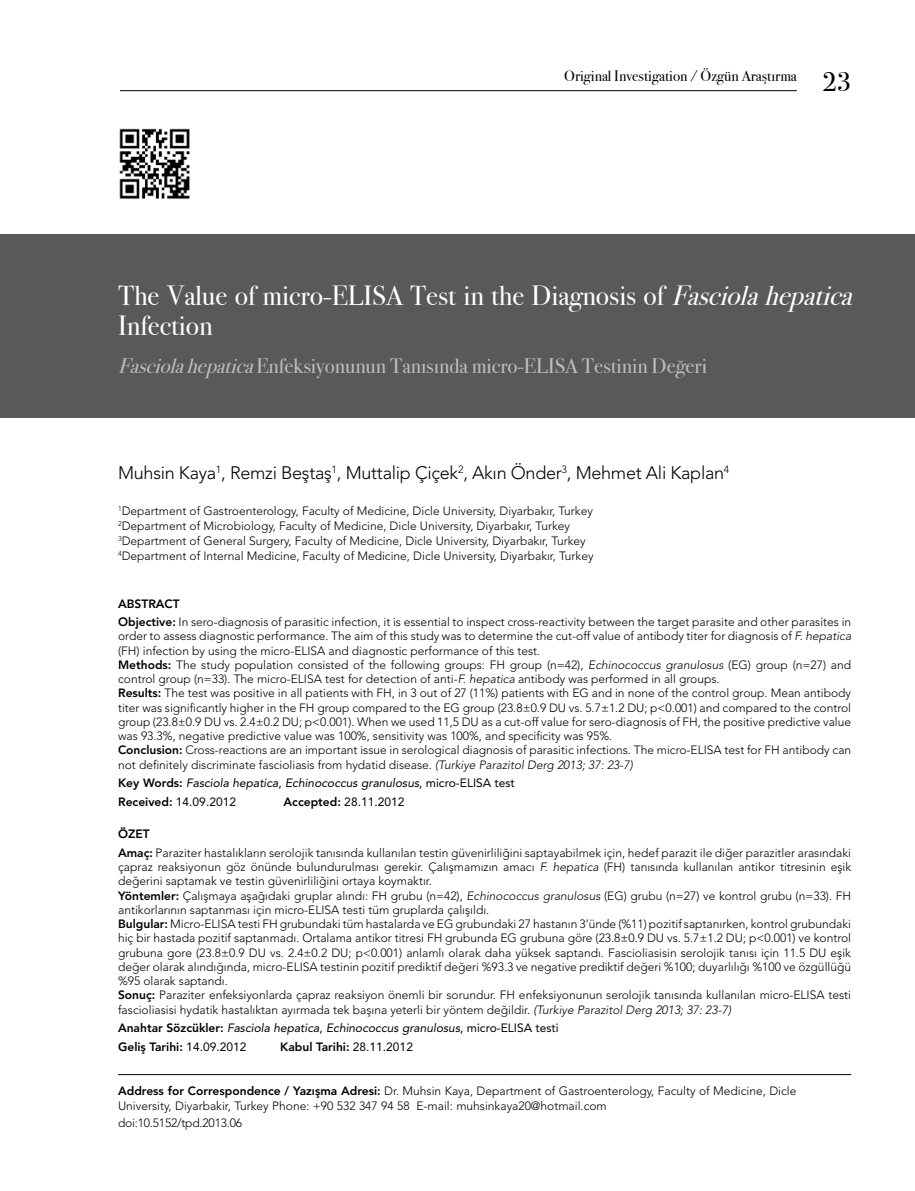
<style>
.page{position:relative;width:915px;height:1191px;background:#fff}
.page>*{position:absolute;margin:0;border:0;box-sizing:border-box;transform-origin:0 0}
.t1{font:27.75px/30px "Bodoni Svty Two ITCTT Book";color:#fff}
.t2{font:27px "Bodoni Svty Two ITCTT Book";color:#000}
.t3{font:21px "Bodoni Svty Two ITCTT Book";color:#bcbec0}
.t4{font:300 18px "Avenir LT Std";letter-spacing:-.015em;color:#000}
.t5{font:15px "Bodoni Svty Two ITCTT Book";color:#000}
.t6{font:300 12px/14.2px "Avenir LT Std";color:#000}
.t7{font:italic 12px/18.5px "Avenir LT Std";color:#000}
.t8{font:800 12px "Avenir LT Std";color:#000}
.t9{font:12px "Avenir LT Std";color:#000}
.s1{font-style:italic}
.s2{font-weight:800}
.s3{font-weight:800;font-style:normal}
.s4{font-style:normal}
.s5{font-weight:400}
</style>
<div class="page">
<img style="left:119px;top:128px;width:71px;height:71px">
<hr style="left:120px;top:90px;width:676px;height:1px;background:#000">
<div style="left:0;top:234px;width:914px;height:184px;background:#58595b"></div>
<hr style="left:118px;top:1074px;width:732px;height:1px;background:#000">
<p class="t5" style="left:564px;top:64px;width:234px">Original Investigation / Özgün Araştırma</p>
<h2 class="t2" style="left:822px;top:59px;width:30px">23</h2>
<h1 class="t1" style="left:118px;top:277px;width:745px">The Value of micro-ELISA Test in the Diagnosis of <span class="s1">Fasciolahepatica<br></span>Infection</h1>
<h3 class="t3" style="left:118px;top:349px;width:590px"><span class="s1">Fasciolahepatica</span>Enfeksiyonunun Tanısında micro-ELISA Testinin Değeri</h3>
<h3 class="t4" style="left:118px;top:461px;width:612px">Muhsin Kaya<sup>1</sup>, Remzi Beştaş<sup>1</sup>, Muttalip Çiçek<sup>2</sup>, Akın Önder<sup>3</sup>, Mehmet Ali Kaplan<sup>4</sup></h3>
<p class="t6" style="left:118px;top:503px;width:477px;line-height:15px"><sup>1</sup>Department of Gastroenterology, Faculty of Medicine, Dicle University, Diyarbakır, Turkey <sup>2</sup>Department of Microbiology, Faculty of Medicine, Dicle University, Diyarbakır, Turkey <sup>3</sup>Department of General Surgery, Faculty of Medicine, Dicle University, Diyarbakır, Turkey <sup>4</sup>Department of Internal Medicine, Faculty of Medicine, Dicle University, Diyarbakır, Turkey</p>
<p class="t6" style="left:118px;top:594px;width:734px;line-height:18.5px"><span class="s2">ABSTRACT<br>Objective:</span> In sero-diagnosis of parasitic infection, it is essential to inspect cross-reactivity between the target parasite and other parasites in</p>
<p class="t6" style="left:118px;top:629px;width:734px">order to assess diagnostic performance. The aim of this study was to determine the cut-off value of antibody titer for diagnosis of <span class="s1">F. hepatica </span>(FH) infection by using the micro-ELISA and diagnostic performance of this test.<br><span class="s2">Methods:</span> The study population consisted of the following groups: FH group (n=42), <span class="s1">Echinococcus granulosus</span> (EG) group (n=27) and control group (n=33). The micro-ELISA test for detection of anti-<span class="s1">F. hepatica</span> antibody was performed in all groups.<br><span class="s2">Results:</span> The test was positive in all patients with FH, in 3 out of 27 (11%) patients with EG and in none of the control group. Mean antibody titer was significantly higher in the FH group compared to the EG group (23.8±0.9 DU vs. 5.7±1.2 DU; p&lt;0.001) and compared to the control group (23.8±0.9 DU vs. 2.4±0.2 DU; p&lt;0.001). When we used 11,5 DU as a cut-off value for sero-diagnosis of FH, the positive predictive value was 93.3%, negative predictive value was 100%, sensitivity was 100%, and specificity was 95%.<br><span class="s2">Conclusion:</span> Cross-reactions are an important issue in serological diagnosis of parasitic infections. The micro-ELISA test for FH antibody can not definitely discriminate fascioliasis from hydatid disease. <span class="s1">(Turkiye Parazitol Derg 2013; 37: 23-7)</span></p>
<p class="t7" style="left:118px;top:774px;width:398px"><span class="s3">Key Words:</span> Fasciola hepatica<span class="s4">,</span> Echinococcus granulosus<span class="s4">, micro-ELISA test<br></span><span class="s3">Received:</span> <span class="s4">14.09.2012</span></p>
<p class="t9" style="left:283px;top:794px;width:122px"><span class="s2">Accepted:</span> 28.11.2012</p>
<p class="t6" style="left:118px;top:825px;width:734px;line-height:18.5px"><span class="s2">ÖZET<br>Amaç:</span> Paraziter hastalıkların serolojik tanısında kullanılan testin güvenirliliğini saptayabilmek için, hedef parazit ile diğer parazitler arasındaki</p>
<p class="t6" style="left:118px;top:859px;width:734px">çapraz reaksiyonun göz önünde bulundurulması gerekir. Çalışmamızın amacı <span class="s1">F. hepatica</span> (FH) tanısında kullanılan antikor titresinin eşik değerini saptamak ve testin güvenirliliğini ortaya koymaktır.<br><span class="s2">Yöntemler:</span> Çalışmaya aşağıdaki gruplar alındı: FH grubu (n=42), <span class="s1">Echinococcus granulosus</span> (EG) grubu (n=27) ve kontrol grubu (n=33). FH antikorlarının saptanması için micro-ELISA testi tüm gruplarda çalışıldı.<br><span class="s2">Bulgular:</span> Micro-ELISA testi FH grubundaki tüm hastalarda ve EG grubundaki 27 hastanın 3’ünde (%11) pozitif saptanırken, kontrol grubundaki hiç bir hastada pozitif saptanmadı. Ortalama antikor titresi FH grubunda EG grubuna göre (23.8±0.9 DU vs. 5.7±1.2 DU; p&lt;0.001) ve kontrol grubuna gore (23.8±0.9 DU vs. 2.4±0.2 DU; p&lt;0.001) anlamlı olarak daha yüksek saptandı. Fascioliasisin serolojik tanısı için 11.5 DU eşik değer olarak alındığında, micro-ELISA testinin pozitif prediktif değeri %93.3 ve negative prediktif değeri %100; duyarlılığı %100 ve özgüllüğü %95 olarak saptandı.<br><span class="s2">Sonuç:</span> Paraziter enfeksiyonlarda çapraz reaksiyon önemli bir sorundur. FH enfeksiyonunun serolojik tanısında kullanılan micro-ELISA testi fascioliasisi hydatik hastalıktan ayırmada tek başına yeterli bir yöntem değildir. <span class="s1">(Turkiye Parazitol Derg 2013; 37: 23-7)</span></p>
<p class="t7" style="left:118px;top:1019px;width:442px"><span class="s3">Anahtar Sözcükler:</span> Fasciola hepatica<span class="s4">,</span> Echinococcus granulosus<span class="s4">, micro-ELISA testi<br></span><span class="s3">Geliş Tarihi:</span> <span class="s4">14.09.2012</span></p>
<p class="t8" style="left:280px;top:1039px;width:134px">Kabul Tarihi: <span class="s5">28.11.2012</span></p>
<p class="t6" style="left:118px;top:1083px;width:679px;line-height:15px"><span class="s2">Address for Correspondence / Yazışma Adresi:</span> Dr. Muhsin Kaya, Department of Gastroenterology, Faculty of Medicine, Dicle<br>University, Diyarbakir, Turkey Phone: +90 532 347 94 58 E-mail: muhsinkaya20@hotmail.com</p>
<p class="t6" style="left:118px;top:1115px;width:125px">doi:10.5152/tpd.2013.06</p>
</div>
